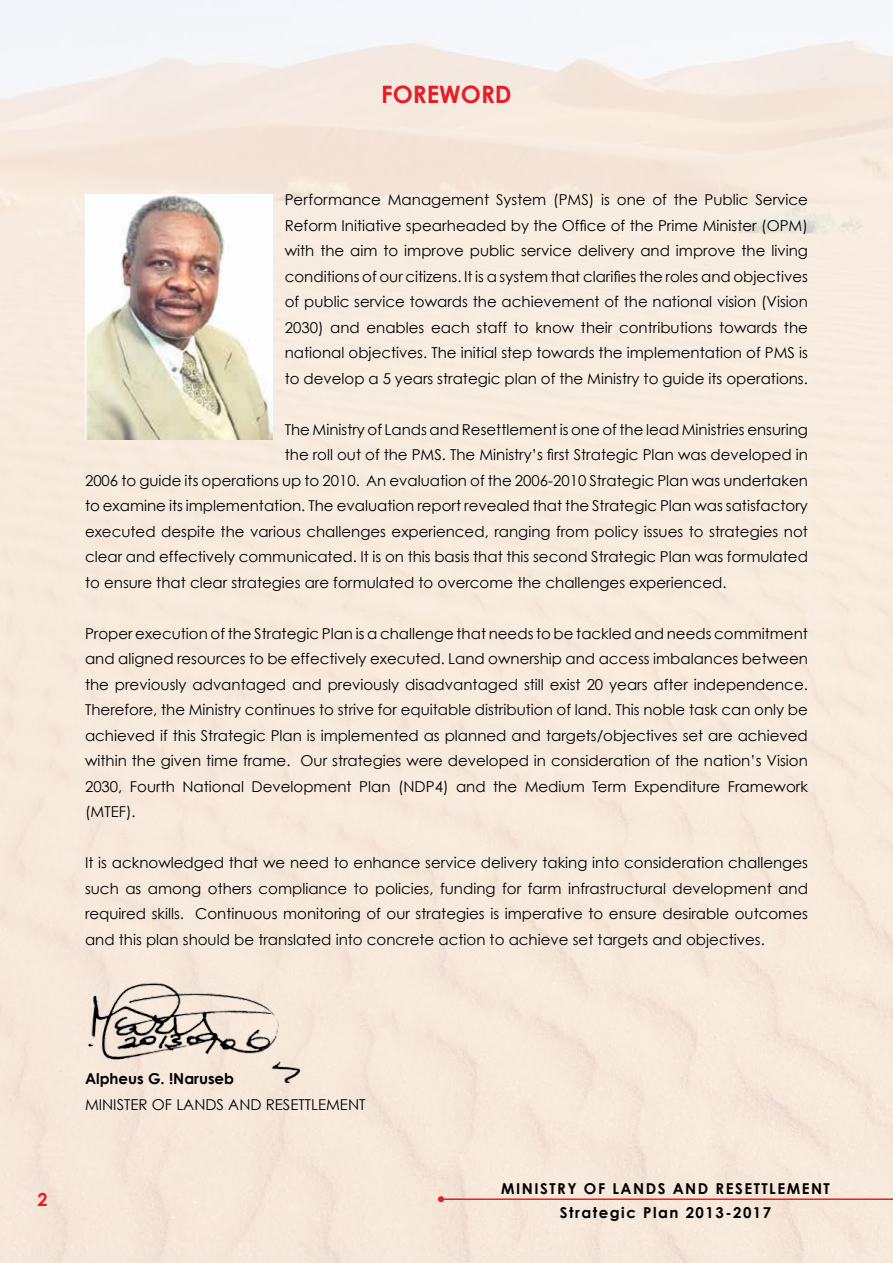
<style>
.page{position:relative;width:893px;height:1263px;background:#fff}
.page>*{position:absolute;margin:0;border:0;box-sizing:border-box;transform-origin:0 0}
.t1{font:700 24px "Century Gothic";color:#e31e26}
.t2{font:700 18px "Century Gothic";color:#e31e26}
.t3{font:15px/25.5px "Century Gothic";color:#000;text-align:justify}
.t4{font:700 15px/23.9px "Century Gothic";letter-spacing:.1em;color:#000;text-align:center}
.t5{font:700 15px "Century Gothic";color:#000}
</style>
<div class="page">
<img style="left:0;top:0;width:893px;height:1263px">
<hr style="left:441px;top:1198px;width:452px;height:2px;background:#e31e26">
<svg style="left:438px;top:1196px;width:6px;height:6px"></svg>
<img style="left:85px;top:194px;width:187px;height:245px">
<img style="left:26px;top:969px;width:343px;height:141px">
<h1 class="t1" style="left:381px;top:79px;width:132px">FOREWORD</h1>
<p class="t3" style="left:285px;top:187px;width:525px">Performance Management System (PMS) is one of the Public Service Reform Initiative spearheaded by the Office of the Prime Minister (OPM) with the aim to improve public service delivery and improve the living conditions of our citizens. It is a system that clarifies the roles and objectives of public service towards the achievement of the national vision (Vision 2030) and enables each staff to know their contributions towards the national objectives. The initial step towards the implementation of PMS is to develop a 5 years strategic plan of the Ministry to guide its operations.</p>
<p class="t3" style="left:285px;top:416px;width:525px">The Ministry of Lands and Resettlement is one of the lead Ministries ensuring</p>
<p class="t3" style="left:285px;top:442px;width:525px">the roll out of the PMS. The Ministry’s first Strategic Plan was developed in</p>
<p class="t3" style="left:85px;top:467px;width:724px">2006 to guide its operations up to 2010. An evaluation of the 2006-2010 Strategic Plan was undertaken</p>
<p class="t3" style="left:85px;top:493px;width:724px">to examine its implementation. The evaluation report revealed that the Strategic Plan was satisfactory</p>
<p class="t3" style="left:85px;top:518px;width:724px">executed despite the various challenges experienced, ranging from policy issues to strategies not</p>
<p class="t3" style="left:85px;top:544px;width:724px">clear and effectively communicated. It is on this basis that this second Strategic Plan was formulated</p>
<p class="t3" style="left:85px;top:569px;width:643px">to ensure that clear strategies are formulated to overcome the challenges experienced.</p>
<p class="t3" style="left:85px;top:620px;width:724px">Proper execution of the Strategic Plan is a challenge that needs to be tackled and needs commitment and aligned resources to be effectively executed. Land ownership and access imbalances between the previously advantaged and previously disadvantaged still exist 20 years after independence.<br>Therefore, the Ministry continues to strive for equitable distribution of land. This noble task can only be achieved if this Strategic Plan is implemented as planned and targets/objectives set are achieved within the given time frame. Our strategies were developed in consideration of the nation’s Vision 2030, Fourth National Development Plan (NDP4) and the Medium Term Expenditure Framework (MTEF).</p>
<p class="t3" style="left:85px;top:850px;width:724px">It is acknowledged that we need to enhance service delivery taking into consideration challenges such as among others compliance to policies, funding for farm infrastructural development and required skills. Continuous monitoring of our strategies is imperative to ensure desirable outcomes and this plan should be translated into concrete action to achieve set targets and objectives.</p>
<p class="t5" style="left:85px;top:1069px;width:151px">Alpheus G. !Naruseb</p>
<p class="t3" style="left:85px;top:1091px;width:282px">MINISTER OF LANDS AND RESETTLEMENT</p>
<p class="t2" style="left:37px;top:1188px;width:12px">2</p>
<p class="t4" style="left:501px;top:1176px;width:330px">MINISTRY OF LANDS AND RESETTLEMENT<br>Strategic Plan 2013-2017</p>
</div>
